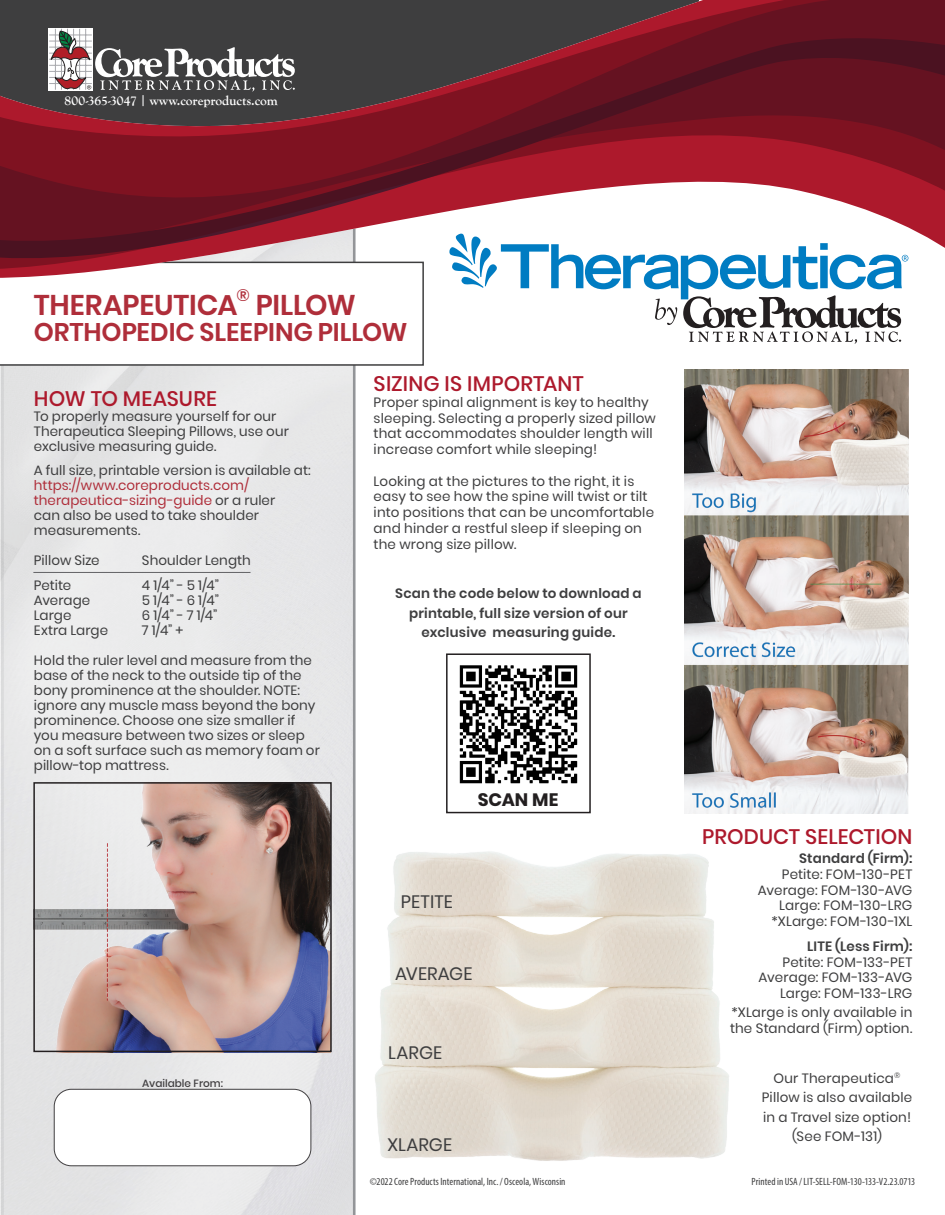
<style>
.page{position:relative;width:945px;height:1215px;background:#fff}
.page>*{position:absolute;margin:0;border:0;box-sizing:border-box;transform-origin:0 0}
.t1{font:600 28.5px "Poppins";letter-spacing:-.01em;color:#af2e3a}
.t2{font:600 25.5px "Poppins";letter-spacing:-.005em;color:#af2e3a}
.Body_Copy-Core-2017{font:500 21px "Poppins";letter-spacing:.005em;color:#ad192c}
.t3{font:18px "Poppins";letter-spacing:.005em;color:#3e3e3f}
.t4{font:700 18px "Poppins";letter-spacing:.005em;color:#231f20}
.t5{font:600 16.65px "Poppins";color:#af2e3a}
.Body_Copy-Core-2017-2{font:13.5px/15px "Poppins";letter-spacing:.005em;color:#3e3e3f}
.Body_Copy-Core-2017-3{font:600 13.5px/19.5px "Poppins";letter-spacing:.015em;color:#3e3e3f;text-align:center}
.t6{font:700 13.5px "Goudy Old Style T";color:#fff}
.t7{font:condensed 10.5px "Myriad Pro";letter-spacing:.005em;color:#3e3e3f}
.t8{font:500 10.5px "Poppins";color:#413f41}
.s1{color:#af2e3a}
</style>
<div class="page">
<div style="left:0;top:432px;width:353px;height:783px;background:#e7e8e9"></div>
<div style="left:54px;top:1089px;width:257px;height:77px;background:#fff;border-radius:17px"></div>
<div style="left:54px;top:1089px;width:257px;height:77px;border:1px solid #413f41;border-radius:17px"></div>
<svg style="left:0;top:404px;width:685px;height:28px"></svg>
<svg style="left:0;top:258px;width:909px;height:138px"></svg>
<svg style="left:0;top:0;width:945px;height:258px;background:#7e3843"></svg>
<div style="left:48px;top:28px;width:45px;height:62px;background:#fff"></div>
<hr style="left:49px;top:35px;width:43px;height:1px;background:#a8a9ad">
<hr style="left:49px;top:41px;width:43px;height:1px;background:#a8a9ad">
<hr style="left:49px;top:47px;width:43px;height:1px;background:#a8a9ad">
<hr style="left:49px;top:53px;width:43px;height:1px;background:#a8a9ad">
<hr style="left:49px;top:59px;width:43px;height:1px;background:#a8a9ad">
<hr style="left:49px;top:65px;width:43px;height:1px;background:#a8a9ad">
<hr style="left:49px;top:71px;width:43px;height:1px;background:#a8a9ad">
<hr style="left:49px;top:77px;width:43px;height:1px;background:#a8a9ad">
<hr style="left:49px;top:83px;width:43px;height:1px;background:#a8a9ad">
<hr style="left:85px;top:29px;width:1px;height:61px;background:#a8a9ad">
<hr style="left:79px;top:29px;width:1px;height:61px;background:#a8a9ad">
<hr style="left:73px;top:29px;width:1px;height:61px;background:#a8a9ad">
<hr style="left:67px;top:29px;width:1px;height:61px;background:#a8a9ad">
<hr style="left:61px;top:29px;width:1px;height:61px;background:#a8a9ad">
<hr style="left:55px;top:29px;width:1px;height:61px;background:#a8a9ad">
<svg style="left:50px;top:30px;width:245px;height:61px"></svg>
<hr style="left:33px;top:572px;width:218px;height:1px;background:#636366">
<img style="left:36px;top:785px;width:293px;height:264px">
<div style="left:33px;top:782px;width:299px;height:270px;border:2px solid #231f20"></div>
<img style="left:685px;top:369px;width:224px;height:444px">
<img style="left:333px;top:779px;width:432px;height:432px">
<div style="left:447px;top:654px;width:143px;height:159px;background:#fff"></div>
<img style="left:459px;top:665px;width:119px;height:119px">
<div style="left:446px;top:653px;width:145px;height:160px;border:2px solid #231f20"></div>
<svg style="left:449px;top:234px;width:459px;height:110px"></svg>
<p class="t6" style="left:65px;top:93px;width:215px">800-365-3047 | www.coreproducts.com</p>
<p class="t1" style="left:34px;top:289px;width:205px">THERAPEUTICA</p>
<p class="t5" style="left:237px;top:286px;width:15px">®</p>
<p class="t1" style="left:256px;top:289px;width:102px">PILLOW</p>
<p class="t2" style="left:34px;top:317px;width:375px">ORTHOPEDIC SLEEPING PILLOW</p>
<p class="Body_Copy-Core-2017" style="left:374px;top:372px;width:212px">SIZING IS IMPORTANT</p>
<p class="Body_Copy-Core-2017-2" style="left:374px;top:394px;width:284px;line-height:15.8px">Proper spinal alignment is key to healthy sleeping. Selecting a properly sized pillow that accommodates shoulder length will increase comfort while sleeping!</p>
<p class="Body_Copy-Core-2017-2" style="left:374px;top:474px;width:262px">Looking at the pictures to the right, it is</p>
<p class="Body_Copy-Core-2017-2" style="left:374px;top:489px;width:282px;line-height:15.8px">easy to see how the spine will twist or tilt into positions that can be uncomfortable and hinder a restful sleep if sleeping on</p>
<p class="Body_Copy-Core-2017-2" style="left:374px;top:537px;width:144px">the wrong size pillow.</p>
<p class="Body_Copy-Core-2017" style="left:34px;top:387px;width:185px">HOW TO MEASURE</p>
<p class="Body_Copy-Core-2017-2" style="left:34px;top:409px;width:256px">To properly measure yourself for our<br>Therapeutica Sleeping Pillows, use our exclusive measuring guide.</p>
<p class="Body_Copy-Core-2017-2" style="left:34px;top:463px;width:278px">A full size, printable version is available at: <span class="s1">https://www.coreproducts.com/ therapeutica-sizing-guide</span> or a ruler<br>can also be used to take shoulder measurements.</p>
<p class="Body_Copy-Core-2017-2" style="left:34px;top:553px;width:67px">Pillow Size</p>
<p class="Body_Copy-Core-2017-2" style="left:142px;top:553px;width:110px">Shoulder Length</p>
<p class="Body_Copy-Core-2017-2" style="left:34px;top:578px;width:39px">Petite</p>
<p class="Body_Copy-Core-2017-2" style="left:142px;top:578px;width:79px">4 1/4” - 5 1/4”</p>
<p class="Body_Copy-Core-2017-2" style="left:34px;top:593px;width:58px">Average</p>
<p class="Body_Copy-Core-2017-2" style="left:142px;top:593px;width:79px">5 1/4” - 6 1/4”</p>
<p class="Body_Copy-Core-2017-2" style="left:34px;top:608px;width:39px">Large</p>
<p class="Body_Copy-Core-2017-2" style="left:142px;top:608px;width:77px">6 1/4” - 7 1/4”</p>
<p class="Body_Copy-Core-2017-2" style="left:34px;top:623px;width:76px">Extra Large</p>
<p class="Body_Copy-Core-2017-2" style="left:142px;top:623px;width:43px">7 1/4” +</p>
<p class="Body_Copy-Core-2017-2" style="left:34px;top:653px;width:287px">Hold the ruler level and measure from the base of the neck to the outside tip of the bony prominence at the shoulder. NOTE: ignore any muscle mass beyond the bony prominence. Choose one size smaller if you measure between two sizes or sleep on a soft surface such as memory foam or pillow-top mattress.</p>
<p class="Body_Copy-Core-2017-3" style="left:395px;top:584px;width:248px">Scan the code below to download a printable, full size version of our</p>
<p class="Body_Copy-Core-2017-3" style="left:422px;top:623px;width:195px">exclusive measuring guide.</p>
<p class="t8" style="left:142px;top:1078px;width:83px">Available From:</p>
<p class="t4" style="left:478px;top:789px;width:82px">SCAN ME</p>
<p class="t3" style="left:401px;top:892px;width:54px">PETITE</p>
<p class="t3" style="left:395px;top:963px;width:79px">AVERAGE</p>
<p class="t3" style="left:388px;top:1042px;width:56px">LARGE</p>
<p class="t3" style="left:387px;top:1134px;width:66px">XLARGE</p>
<p class="Body_Copy-Core-2017" style="left:702px;top:825px;width:212px">PRODUCT SELECTION</p>
<p class="Body_Copy-Core-2017-3" style="left:799px;top:849px;width:115px">Standard (Firm):</p>
<p class="Body_Copy-Core-2017-2" style="left:782px;top:867px;width:132px">Petite: FOM-130-PET</p>
<p class="Body_Copy-Core-2017-2" style="left:758px;top:883px;width:156px">Average: FOM-130-AVG</p>
<p class="Body_Copy-Core-2017-2" style="left:779px;top:898px;width:135px">Large: FOM-130-LRG</p>
<p class="Body_Copy-Core-2017-2" style="left:771px;top:914px;width:143px">*XLarge: FOM-130-1XL</p>
<p class="Body_Copy-Core-2017-3" style="left:807px;top:937px;width:107px">LITE (Less Firm):</p>
<p class="Body_Copy-Core-2017-2" style="left:783px;top:955px;width:131px">Petite: FOM-133-PET</p>
<p class="Body_Copy-Core-2017-2" style="left:759px;top:970px;width:155px">Average: FOM-133-AVG</p>
<p class="Body_Copy-Core-2017-2" style="left:780px;top:986px;width:134px">Large: FOM-133-LRG</p>
<p class="Body_Copy-Core-2017-2" style="left:731px;top:1005px;width:183px">*XLarge is only available in</p>
<p class="Body_Copy-Core-2017-2" style="left:730px;top:1021px;width:184px">the Standard (Firm) option.</p>
<p class="Body_Copy-Core-2017-2" style="left:762px;top:1068px;width:152px;line-height:19.5px;text-align:center">Our Therapeutica<sup>®<br></sup>Pillow is also available in a Travel size option!</p>
<p class="Body_Copy-Core-2017-2" style="left:792px;top:1129px;width:91px">(See FOM-131)</p>
<p class="t7" style="left:370px;top:1175px;width:197px">©2022 Core Products International, Inc. / Osceola, Wisconsin</p>
<p class="t7" style="left:752px;top:1175px;width:165px">Printed in USA / LIT-SELL-FOM-130-133-V2.23.0713</p>
</div>
